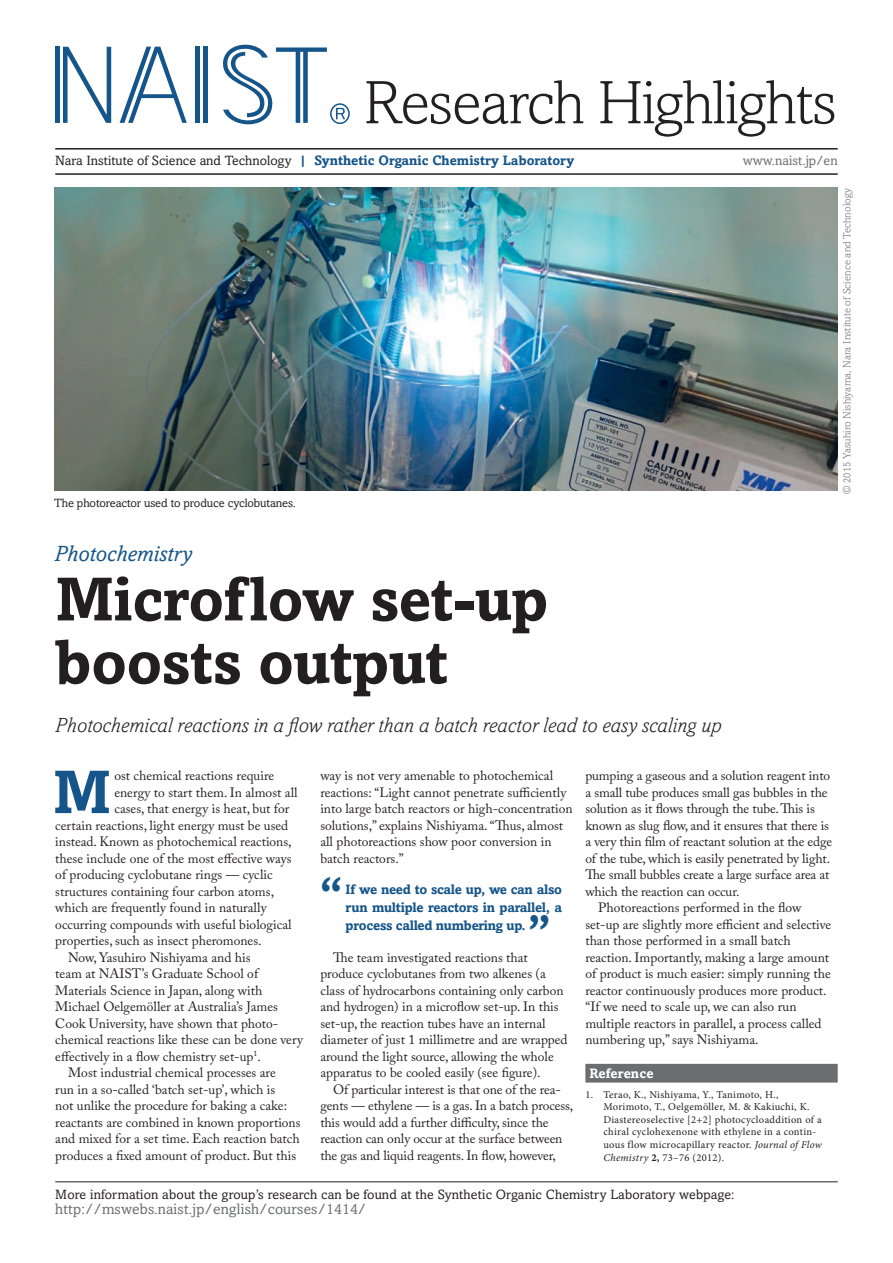
<style>
.page{position:relative;width:893px;height:1263px;background:#fff}
.page>*{position:absolute;margin:0;border:0;box-sizing:border-box;transform-origin:0 0}
.t1{font:300 61.65px "Amasis MT Pro";letter-spacing:-.02em;color:#231f20}
.t2{font:700 61.5px/63px "Amasis MT Pro";letter-spacing:-.01em;color:#231f20}
.Body_drop{font:700 61.05px "Amasis MT Pro";color:#165589}
.t3{font:700 43.5px "Amasis MT Pro";color:#165589}
.t4{font:italic 22.5px "Amasis MT Pro";color:#165589}
.Adstract{font:italic 300 21px "Amasis MT Pro";color:#231f20}
.Webpage{font:15px "Amasis MT Pro";letter-spacing:.01em;color:#6c6d70}
.body{font:13.5px/16.5px "Adobe Caslon Pro";color:#231f20}
.Body_drop-2{font:13.5px "Adobe Caslon Pro";color:#231f20}
.Bottom_Body{font:13.5px "Amasis MT Pro";letter-spacing:.01em;color:#231f20}
.Paragraph_Style_1{font:700 13.5px/18px "Amasis MT Pro";letter-spacing:-.02em;color:#165589;text-align:justify}
.Paragraph_Style_1-2{font:700 13.5px "Amasis MT Pro";color:#165589}
.t5{font:13.5px "Amasis MT Pro";color:#6c6d70}
.Referene_head{font:700 13.5px "Amasis MT Pro";letter-spacing:.01em;color:#fff}
.Fig_caption_no-rule{font:12px "Amasis MT Pro";letter-spacing:-.01em;color:#231f20}
.t6{font:10.5px/12.6px "Minion Pro";letter-spacing:.03em;color:#231f20}
.Credit{font:300 10.5px "Amasis MT Pro";letter-spacing:.01em;color:#6c6d70}
.s1{font-weight:400;color:#231f20}
.s2{font-style:italic}
.s3{font-weight:700}
</style>
<div class="page">
<div style="left:585px;top:1064px;width:253px;height:18px;background:#6c6d70"></div>
<img style="left:54px;top:187px;width:784px;height:303px">
<hr style="left:55px;top:1181px;width:783px;height:1px;background:#231f20">
<hr style="left:55px;top:173px;width:783px;height:2px;background:#231f20">
<hr style="left:55px;top:148px;width:783px;height:2px;background:#231f20">
<div style="left:203px;top:47px;width:5px;height:76px;background:#165589"></div>
<div style="left:195px;top:47px;width:5px;height:76px;background:#165589"></div>
<svg style="left:63px;top:47px;width:48px;height:76px"></svg>
<svg style="left:223px;top:44px;width:104px;height:80px"></svg>
<svg style="left:120px;top:47px;width:67px;height:76px"></svg>
<div style="left:55px;top:47px;width:5px;height:76px;background:#165589"></div>
<svg style="left:336px;top:108px;width:9px;height:11px"></svg>
<div style="left:330px;top:103px;width:20px;height:21px;border:2px solid #165589;border-radius:50%"></div>
<p class="t1" style="left:364px;top:67px;width:475px">Research Highlights</p>
<p class="Paragraph_Style_1-2" style="left:55px;top:153px;width:520px"><span class="s1">Nara Institute of Science and Technology</span> | Synthetic Organic Chemistry Laboratory</p>
<p class="t5" style="left:743px;top:153px;width:96px">www.naist.jp/en</p>
<p class="Fig_caption_no-rule" style="left:54px;top:496px;width:243px">The photoreactor used to produce cyclobutanes.</p>
<p class="t4" style="left:54px;top:541px;width:139px">Photochemistry</p>
<p class="t2" style="left:55px;top:568px;width:495px">Microflow set-up boosts output</p>
<p class="Adstract" style="left:55px;top:714px;width:668px">Photochemical reactions in a flow rather than a batch reactor lead to easy scaling up</p>
<p class="Body_drop" style="left:53px;top:755px;width:60px">M</p>
<p class="Body_drop-2" style="left:114px;top:767px;width:161px">ost chemical reactions require</p>
<p class="body" style="left:320px;top:767px;width:254px">way is not very amenable to photochemical reactions: “Light cannot penetrate sufficiently into large batch reactors or high-concentration solutions,” explains Nishiyama. “Thus, almost all photoreactions show poor conversion in batch reactors.”</p>
<p class="body" style="left:585px;top:767px;width:248px">pumping a gaseous and a solution reagent into a small tube produces small gas bubbles in the solution as it flows through the tube. This is known as slug flow, and it ensures that there is a very thin film of reactant solution at the edge of the tube, which is easily penetrated by light.<br>The small bubbles create a large surface area at which the reaction can occur.</p>
<p class="body" style="left:585px;top:899px;width:247px;text-indent:13px">Photoreactions performed in the flow set-up are slightly more efficient and selective than those performed in a small batch reaction. Importantly, making a large amount of product is much easier: simply running the reactor continuously produces more product. “If we need to scale up, we can also run multiple reactors in parallel, a process called numbering up,” says Nishiyama.</p>
<p class="Referene_head" style="left:589px;top:1065px;width:66px">Reference</p>
<p class="t6" style="left:603px;top:1088px;width:220px;text-indent:-18px">1. Terao, K., Nishiyama, Y., Tanimoto, H., Morimoto, T., Oelgemöller, M. &amp; Kakiuchi, K.<br>Diastereoselective [2+2] photocycloaddition of a chiral cyclohexenone with ethylene in a contin&shy;uous flow microcapillary reactor. <span class="s2">Journal of Flow Chemistry</span> <span class="s3">2,</span> 73–76 (2012).</p>
<p class="Body_drop-2" style="left:114px;top:784px;width:185px">energy to start them. In almost all</p>
<p class="Body_drop-2" style="left:114px;top:800px;width:177px">cases, that energy is heat, but for</p>
<p class="Body_drop-2" style="left:55px;top:817px;width:234px">certain reactions, light energy must be used</p>
<p class="Body_drop-2" style="left:55px;top:833px;width:238px">instead. Known as photochemical reactions,</p>
<p class="Body_drop-2" style="left:55px;top:850px;width:238px">these include one of the most effective ways</p>
<p class="Body_drop-2" style="left:55px;top:866px;width:219px">of producing cyclobutane rings — cyclic</p>
<p class="Body_drop-2" style="left:55px;top:883px;width:220px">structures containing four carbon atoms,</p>
<p class="Body_drop-2" style="left:55px;top:899px;width:213px">which are frequently found in naturally</p>
<p class="Body_drop-2" style="left:55px;top:916px;width:238px">occurring compounds with useful biological</p>
<p class="Body_drop-2" style="left:55px;top:932px;width:208px">properties, such as insect pheromones.</p>
<p class="body" style="left:55px;top:949px;width:249px;text-indent:13px">Now, Yasuhiro Nishiyama and his<br>team at NAIST’s Graduate School of Materials Science in Japan, along with Michael Oelgemöller at Australia’s James Cook University, have shown that photo&shy;chemical reactions like these can be done very effectively in a flow chemistry set-up<sup>1</sup>.</p>
<p class="body" style="left:55px;top:1064px;width:247px;text-indent:13px">Most industrial chemical processes are<br>run in a so-called ‘batch set-up’, which is<br>not unlike the procedure for baking a cake: reactants are combined in known proportions and mixed for a set time. Each reaction batch produces a fixed amount of product. But this</p>
<p class="t3" style="left:319px;top:867px;width:25px">“</p>
<p class="Paragraph_Style_1" style="left:346px;top:880px;width:218px">If we need to scale up, we can also run multiple reactors in parallel, a process called numbering up.</p>
<p class="t3" style="left:527px;top:904px;width:25px">”</p>
<p class="body" style="left:320px;top:949px;width:249px;text-indent:13px">The team investigated reactions that produce cyclobutanes from two alkenes (a class of hydrocarbons containing only carbon and hydrogen) in a microflow set-up. In this set-up, the reaction tubes have an internal diameter of just 1 millimetre and are wrapped around the light source, allowing the whole apparatus to be cooled easily (see figure).</p>
<p class="body" style="left:320px;top:1081px;width:254px;text-indent:13px">Of particular interest is that one of the rea&shy;gents — ethylene — is a gas. In a batch process, this would add a further difficulty, since the reaction can only occur at the surface between the gas and liquid reagents. In flow, however,</p>
<p class="Bottom_Body" style="left:55px;top:1186px;width:681px">More information about the group’s research can be found at the Synthetic Organic Chemistry Laboratory webpage:</p>
<p class="Webpage" style="left:55px;top:1200px;width:312px">http://mswebs.naist.jp/english/courses/1414/</p>
<p class="Credit" style="left:841px;top:494px;width:308px;rotate:-90deg">© 2015 Yasuhiro Nishiyama, Nara Institute of Science and Technology</p>
</div>
